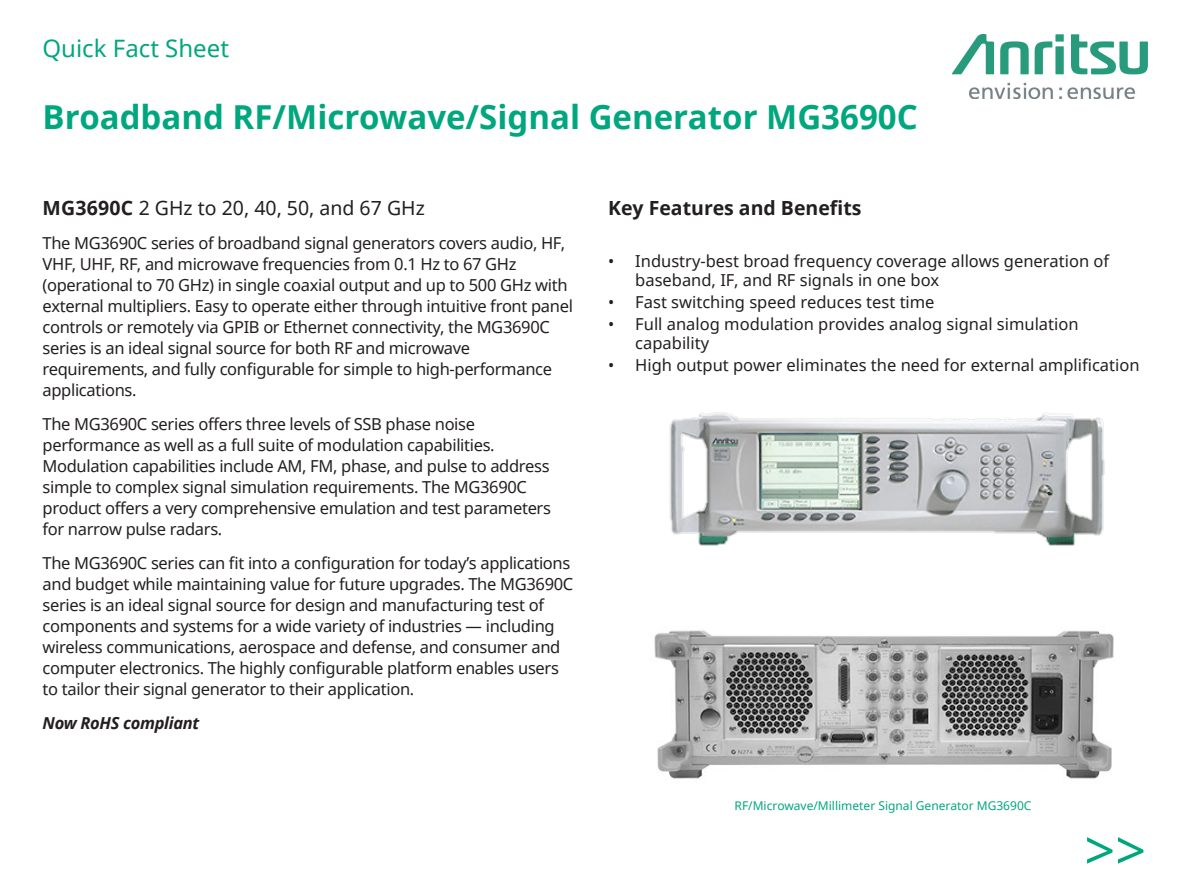
<style>
.page{position:relative;width:1191px;height:893px;background:#fff}
.page>*{position:absolute;margin:0;border:0;box-sizing:border-box;transform-origin:0 0}
.double_Carats{font:54px "Noto Sans";color:#00a77e}
.Part_Number_Head{font:700 33px "Noto Sans";color:#00a77e}
.Quick_Fact_Sheet{font:24px "Noto Sans";color:#00a77e}
.Head1___12pt{font:19.5px "Noto Sans";color:#231f20}
.Head1___12pt-2{font:700 19.5px "Noto Sans";color:#231f20}
.Body_Text_10_12_No{font:16.5px/21px "Noto Sans";letter-spacing:-.02em;color:#231f20}
.Body_Text_10_12_No-2{font:16.5px/19.5px "Noto Sans";color:#231f20}
.Body_Text_10_12_No-3{font:italic 700 16.5px "Noto Sans";letter-spacing:-.02em;color:#231f20}
.Body_Text_10_12_No-4{font:12px "Noto Sans";color:#00a77e}
.s1{font-weight:700}
</style>
<div class="page">
<img style="left:952px;top:34px;width:195px;height:64px">
<img style="left:670px;top:412px;width:435px;height:134px">
<img style="left:654px;top:630px;width:460px;height:149px">
<p class="Quick_Fact_Sheet" style="left:43px;top:32px;width:188px">Quick Fact Sheet</p>
<p class="Part_Number_Head" style="left:43px;top:94px;width:876px">Broadband RF/Microwave/Signal Generator MG3690C</p>
<p class="Head1___12pt" style="left:43px;top:195px;width:384px"><span class="s1">MG3690C</span> 2 GHz to 20, 40, 50, and 67 GHz</p>
<p class="Body_Text_10_12_No" style="left:43px;top:232px;width:532px">The MG3690C series of broadband signal generators covers audio, HF, VHF, UHF, RF, and microwave frequencies from 0.1 Hz to 67 GHz (operational to 70 GHz) in single coaxial output and up to 500 GHz with external multipliers. Easy to operate either through intuitive front panel controls or remotely via GPIB or Ethernet connectivity, the MG3690C series is an ideal signal source for both RF and microwave requirements, and fully configurable for simple to high-performance applications.</p>
<p class="Body_Text_10_12_No" style="left:43px;top:413px;width:510px">The MG3690C series offers three levels of SSB phase noise performance as well as a full suite of modulation capabilities.<br>Modulation capabilities include AM, FM, phase, and pulse to address simple to complex signal simulation requirements. The MG3690C product offers a very comprehensive emulation and test parameters for narrow pulse radars.</p>
<p class="Body_Text_10_12_No" style="left:43px;top:552px;width:532px">The MG3690C series can fit into a configuration for today’s applications and budget while maintaining value for future upgrades. The MG3690C series is an ideal signal source for design and manufacturing test of components and systems for a wide variety of industries — including wireless communications, aerospace and defense, and consumer and computer electronics. The highly configurable platform enables users to tailor their signal generator to their application.</p>
<p class="Body_Text_10_12_No-3" style="left:43px;top:711px;width:158px">Now RoHS compliant</p>
<p class="Head1___12pt-2" style="left:608px;top:195px;width:255px">Key Features and Benefits</p>
<p class="Body_Text_10_12_No-2" style="left:635px;top:251px;width:475px;text-indent:-27px">• Industry-best broad frequency coverage allows generation of baseband, IF, and RF signals in one box</p>
<p class="Body_Text_10_12_No-2" style="left:608px;top:292px;width:328px">• Fast switching speed reduces test time</p>
<p class="Body_Text_10_12_No-2" style="left:635px;top:313px;width:445px;text-indent:-27px">• Full analog modulation provides analog signal simulation capability</p>
<p class="Body_Text_10_12_No-2" style="left:608px;top:355px;width:533px">• High output power eliminates the need for external amplification</p>
<p class="Body_Text_10_12_No-4" style="left:734px;top:798px;width:298px">RF/Microwave/Millimeter Signal Generator MG3690C</p>
<p class="double_Carats" style="left:1084px;top:813px;width:63px">&gt;&gt;</p>
</div>
